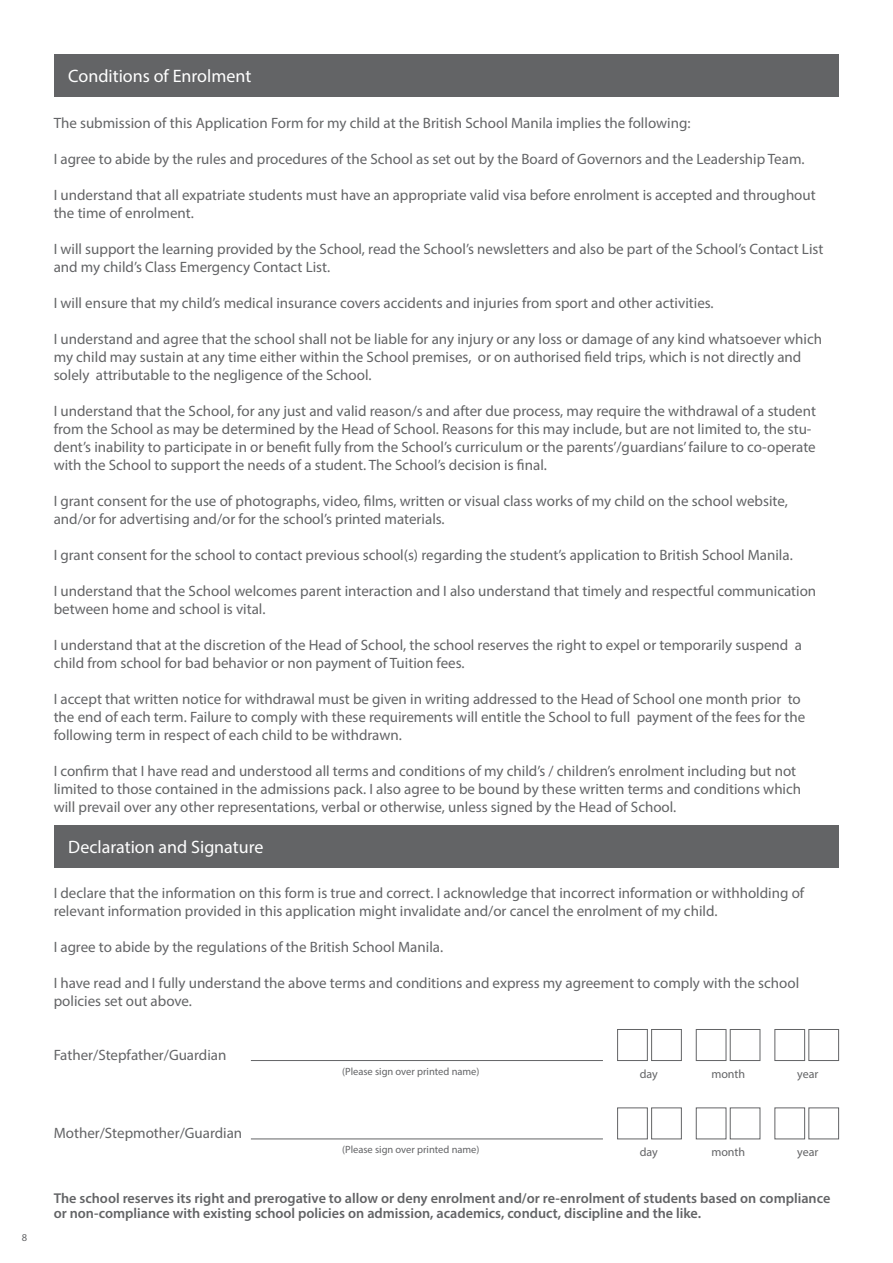
<style>
.page{position:relative;width:893px;height:1263px;background:#fff}
.page>*{position:absolute;margin:0;border:0;box-sizing:border-box;transform-origin:0 0}
.t1{font:18px "Myriad Pro";color:#fff}
.t2{font:15px/18px "Myriad Pro";color:#636466}
.t3{font:600 14.4px "Myriad Pro";color:#636466}
.t4{font:600 14.25px "Myriad Pro";color:#636466}
.t5{font:12px "Myriad Pro";color:#636466}
.t6{font:10.5px "Myriad Pro";color:#636466}
</style>
<div class="page">
<div style="left:54px;top:54px;width:785px;height:43px;background:#636466"></div>
<div style="left:54px;top:826px;width:785px;height:42px;background:#636466"></div>
<div style="left:696px;top:1029px;width:30px;height:32px;border:1px solid #636466"></div>
<div style="left:774px;top:1029px;width:31px;height:32px;border:1px solid #636466"></div>
<div style="left:774px;top:1107px;width:31px;height:32px;border:1px solid #636466"></div>
<div style="left:651px;top:1029px;width:31px;height:32px;border:1px solid #636466"></div>
<div style="left:651px;top:1107px;width:31px;height:32px;border:1px solid #636466"></div>
<div style="left:617px;top:1029px;width:31px;height:32px;border:1px solid #636466"></div>
<div style="left:617px;top:1107px;width:31px;height:32px;border:1px solid #636466"></div>
<div style="left:730px;top:1029px;width:30px;height:32px;border:1px solid #636466"></div>
<div style="left:808px;top:1029px;width:31px;height:32px;border:1px solid #636466"></div>
<div style="left:808px;top:1107px;width:31px;height:32px;border:1px solid #636466"></div>
<hr style="left:251px;top:1060px;width:352px;height:1px;background:#636466">
<hr style="left:251px;top:1138px;width:352px;height:1px;background:#636466">
<p class="t6" style="left:22px;top:1231px;width:7px">8</p>
<p class="t1" style="left:68px;top:65px;width:185px">Conditions of Enrolment</p>
<p class="t2" style="left:54px;top:114px;width:638px">The submission of this Application Form for my child at the British School Manila implies the following:</p>
<p class="t2" style="left:54px;top:150px;width:752px">I agree to abide by the rules and procedures of the School as set out by the Board of Governors and the Leadership Team.</p>
<p class="t2" style="left:54px;top:186px;width:764px">I understand that all expatriate students must have an appropriate valid visa before enrolment is accepted and throughout the time of enrolment.</p>
<p class="t2" style="left:54px;top:240px;width:771px">I will support the learning provided by the School, read the School’s newsletters and also be part of the School’s Contact List and my child’s Class Emergency Contact List.</p>
<p class="t2" style="left:54px;top:294px;width:661px">I will ensure that my child’s medical insurance covers accidents and injuries from sport and other activities.</p>
<p class="t2" style="left:54px;top:330px;width:770px">I understand and agree that the school shall not be liable for any injury or any loss or damage of any kind whatsoever which my child may sustain at any time either within the School premises, or on authorised field trips, which is not directly and solely attributable to the negligence of the School.</p>
<p class="t2" style="left:54px;top:402px;width:764px">I understand that the School, for any just and valid reason/s and after due process, may require the withdrawal of a student from the School as may be determined by the Head of School. Reasons for this may include, but are not limited to, the stu&shy;dent’s inability to participate in or benefit fully from the School’s curriculum or the parents’/guardians’ failure to co-operate with the School to support the needs of a student. The School’s decision is final.</p>
<p class="t2" style="left:54px;top:492px;width:736px">I grant consent for the use of photographs, video, films, written or visual class works of my child on the school website, and/or for advertising and/or for the school’s printed materials.</p>
<p class="t2" style="left:54px;top:546px;width:741px">I grant consent for the school to contact previous school(s) regarding the student’s application to British School Manila.</p>
<p class="t2" style="left:54px;top:582px;width:764px">I understand that the School welcomes parent interaction and I also understand that timely and respectful communication between home and school is vital.</p>
<p class="t2" style="left:54px;top:636px;width:750px">I understand that at the discretion of the Head of School, the school reserves the right to expel or temporarily suspend a child from school for bad behavior or non payment of Tuition fees.</p>
<p class="t2" style="left:54px;top:690px;width:753px">I accept that written notice for withdrawal must be given in writing addressed to the Head of School one month prior to the end of each term. Failure to comply with these requirements will entitle the School to full payment of the fees for the following term in respect of each child to be withdrawn.</p>
<p class="t2" style="left:54px;top:762px;width:749px">I confirm that I have read and understood all terms and conditions of my child’s / children’s enrolment including but not limited to those contained in the admissions pack. I also agree to be bound by these written terms and conditions which will prevail over any other representations, verbal or otherwise, unless signed by the Head of School.</p>
<p class="t1" style="left:68px;top:836px;width:197px">Declaration and Signature</p>
<p class="t2" style="left:54px;top:884px;width:752px">I declare that the information on this form is true and correct. I acknowledge that incorrect information or withholding of relevant information provided in this application might invalidate and/or cancel the enrolment of my child.</p>
<p class="t2" style="left:54px;top:938px;width:391px">I agree to abide by the regulations of the British School Manila.</p>
<p class="t2" style="left:54px;top:974px;width:747px">I have read and I fully understand the above terms and conditions and express my agreement to comply with the school policies set out above.</p>
<p class="t2" style="left:54px;top:1046px;width:174px">Father/Stepfather/Guardian</p>
<p class="t2" style="left:54px;top:1124px;width:190px">Mother/Stepmother/Guardian</p>
<p class="t6" style="left:342px;top:1065px;width:139px">(Please sign over printed name)</p>
<p class="t6" style="left:342px;top:1143px;width:139px">(Please sign over printed name)</p>
<p class="t5" style="left:640px;top:1066px;width:20px">day</p>
<p class="t5" style="left:711px;top:1066px;width:35px">month</p>
<p class="t5" style="left:797px;top:1066px;width:23px">year</p>
<p class="t5" style="left:640px;top:1145px;width:20px">day</p>
<p class="t5" style="left:711px;top:1145px;width:35px">month</p>
<p class="t5" style="left:797px;top:1145px;width:23px">year</p>
<p class="t4" style="left:54px;top:1189px;width:778px">The school reserves its right and prerogative to allow or deny enrolment and/or re-enrolment of students based on compliance</p>
<p class="t3" style="left:54px;top:1204px;width:649px">or non-compliance with existing school policies on admission, academics, conduct, discipline and the like.</p>
</div>
